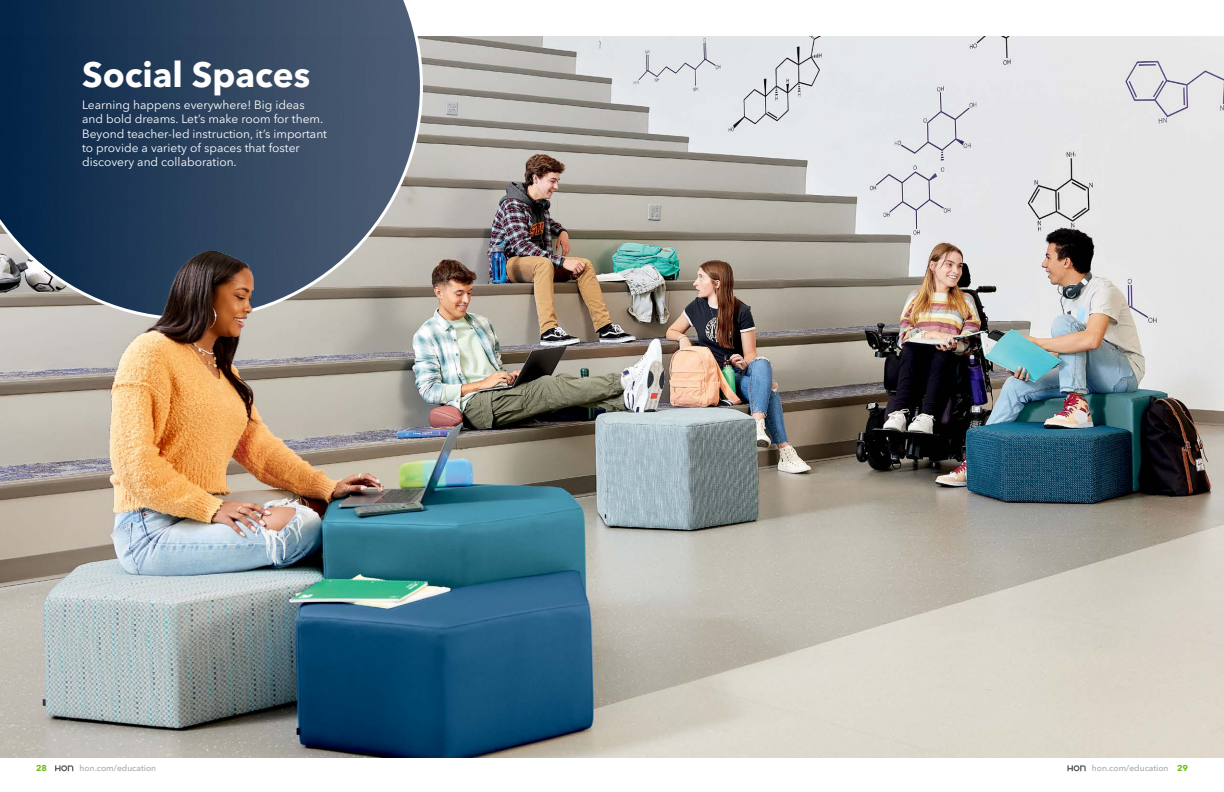
<style>
.page{position:relative;width:1224px;height:792px;background:#fff}
.page>*{position:absolute;margin:0;border:0;box-sizing:border-box;transform-origin:0 0}
.t1{font:700 35px "Avenir Next LT Pro";color:#fff}
.t2{font:12px/14.4px "Avenir Next LT Pro";color:#fff}
.t3{font:500 8.5px "Avenir Next LT Pro";color:#a7a9ac}
.t4{font:700 8.5px "Avenir Next LT Pro";color:#74bb23}
.s1{font-weight:700;color:#74bb23}
</style>
<div class="page">
<svg style="left:55px;top:765px;width:18px;height:6px"></svg>
<svg style="left:1067px;top:765px;width:19px;height:6px"></svg>
<img style="left:0;top:36px;width:1224px;height:722px">
<svg style="left:0;top:0;width:423px;height:320px;background:#3f5066"></svg>
<h1 class="t1" style="left:82px;top:53px;width:230px">Social Spaces</h1>
<p class="t2" style="left:82px;top:97px;width:247px">Learning happens everywhere! Big ideas and bold dreams. Let’s make room for them.<br>Beyond teacher-led instruction, it’s important to provide a variety of spaces that foster discovery and collaboration.</p>
<p class="t4" style="left:36px;top:763px;width:12px">28</p>
<p class="t3" style="left:80px;top:763px;width:78px">hon.com/education</p>
<p class="t3" style="left:1092px;top:763px;width:98px">hon.com/education <span class="s1">29</span></p>
</div>
